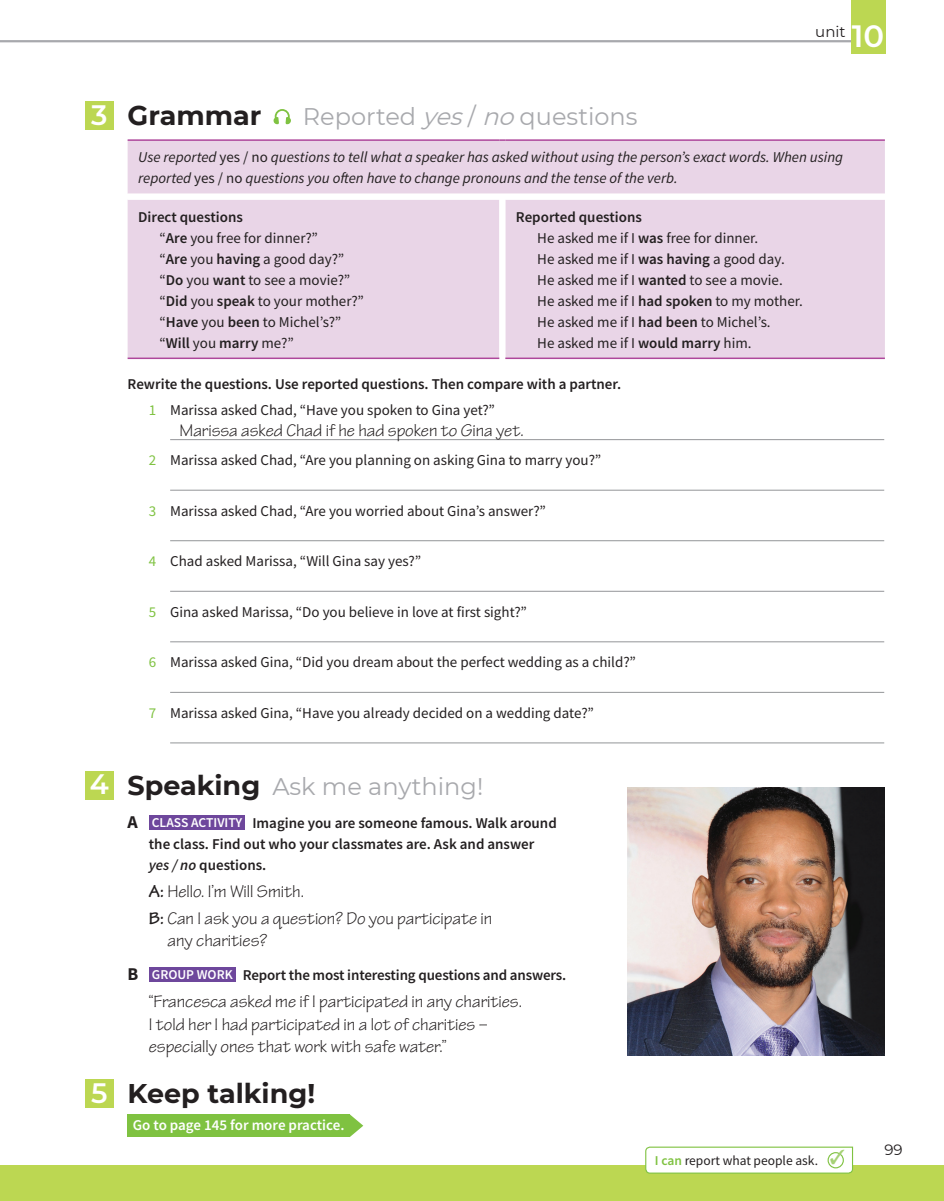
<style>
.page{position:relative;width:944px;height:1201px;background:#fff}
.page>*{position:absolute;margin:0;border:0;box-sizing:border-box;transform-origin:0 0}
.t1{font:600 30.75px "Montserrat";color:#fff}
.t2{font:700 27px "Montserrat";color:#231f20}
.t3{font:24px "Montserrat";color:#a8a9ad}
.t4{font:18px/22.5px "Tekton Pro";color:#231f20}
.t5{font:15px/21px "Source Sans Pro";color:#231f20}
.t6{font:600 15px/21px "Source Sans Pro";color:#231f20}
.t7{font:italic 15px/21px "Source Sans Pro";color:#231f20}
.t8{font:600 15px "Source Sans Pro";color:#fff}
.t9{font:15px "Montserrat";color:#231f20}
.t10{font:13.5px "Source Sans Pro";color:#231f20}
.s1{font-weight:600;font-size:28.05px;color:#fff}
.s2{font-style:italic}
.s3{font-style:normal}
.s4{font-weight:600}
.s5{font-weight:400;color:#7fc241}
.s6{font-weight:400}
.s7{color:#7fc241}
.s8{font-weight:700;font-size:27px;color:#231f20}
.s9{font-weight:700;font-size:18px}
.s10{font-size:13.5px;color:#fff}
.s11{font-weight:700}
.s12{font-weight:600;color:#7fc241}
.s13{color:#a6d176}
</style>
<div class="page">
<hr style="left:0;top:40px;width:870px;height:2px;background:#a8a9ad">
<div style="left:0;top:1165px;width:944px;height:35px;background:#bcd752"></div>
<div style="left:850px;top:0;width:35px;height:54px;background:#bcd752"></div>
<hr style="left:170px;top:439px;width:714px;height:1px;background:#939598">
<hr style="left:170px;top:489px;width:714px;height:1px;background:#939598">
<hr style="left:170px;top:540px;width:714px;height:1px;background:#939598">
<hr style="left:170px;top:590px;width:714px;height:1px;background:#939598">
<hr style="left:170px;top:641px;width:714px;height:1px;background:#939598">
<hr style="left:170px;top:691px;width:714px;height:1px;background:#939598">
<hr style="left:170px;top:742px;width:714px;height:1px;background:#939598">
<div style="left:85px;top:770px;width:28px;height:29px;background:#bcd752"></div>
<div style="left:149px;top:815px;width:96px;height:14px;background:#6e479c"></div>
<div style="left:149px;top:966px;width:86px;height:15px;background:#6e479c"></div>
<div style="left:85px;top:1079px;width:28px;height:28px;background:#bcd752"></div>
<div style="left:128px;top:1113px;width:222px;height:23px;background:#7fc241"></div>
<svg style="left:350px;top:1114px;width:13px;height:22px"></svg>
<div style="left:85px;top:101px;width:28px;height:29px;background:#bcd752"></div>
<svg style="left:273px;top:109px;width:18px;height:16px"></svg>
<svg style="left:645px;top:1146px;width:208px;height:27px"></svg>
<svg style="left:828px;top:1152px;width:15px;height:15px"></svg>
<div style="left:827px;top:1151px;width:16px;height:16px;border:1px solid #7fc241;border-radius:50%"></div>
<img style="left:627px;top:787px;width:257px;height:268px">
<div style="left:128px;top:141px;width:756px;height:53px;background:#e9d5e7"></div>
<div style="left:128px;top:200px;width:756px;height:158px;background:#e9d5e7"></div>
<hr style="left:128px;top:139px;width:371px;height:2px;background:#ae479b">
<svg style="left:499px;top:139px;width:6px;height:2px"></svg>
<hr style="left:505px;top:139px;width:379px;height:2px;background:#ae479b">
<hr style="left:128px;top:357px;width:371px;height:2px;background:#ae479b">
<hr style="left:505px;top:357px;width:379px;height:2px;background:#ae479b">
<h2 class="t2" style="left:91px;top:96px;width:172px"><span class="s1">3</span> Grammar</h2>
<h3 class="t3" style="left:303px;top:100px;width:336px">Reported <span class="s2">yes</span>/ <span class="s2">no</span>questions</h3>
<h1 class="t1" style="left:851px;top:15px;width:34px">10</h1>
<p class="t9" style="left:815px;top:21px;width:32px">unit</p>
<p class="t7" style="left:138px;top:146px;width:706px">Use reported <span class="s3">yes / no</span> questions to tell what a speaker has asked without using the person’s exact words. When using reported <span class="s3">yes / no</span> questions you often have to change pronouns and the tense of the verb.</p>
<p class="t5" style="left:159px;top:206px;width:206px;text-indent:-21px"><span class="s4">Direct questions<br></span>“<span class="s4">Are</span> you free for dinner?”<br>“<span class="s4">Are</span> you <span class="s4">having</span> a good day?” “<span class="s4">Do</span> you <span class="s4">want</span> to see a movie?” “<span class="s4">Did</span> you <span class="s4">speak</span> to your mother?” “<span class="s4">Have</span> you <span class="s4">been</span> to Michel’s?” “<span class="s4">Will</span> you <span class="s4">marry</span> me?”</p>
<p class="t5" style="left:537px;top:206px;width:267px;text-indent:-21px"><span class="s4">Reported questions<br></span>He asked me if I <span class="s4">was</span> free for dinner.<br>He asked me if I <span class="s4">was having</span> a good day.<br>He asked me if I <span class="s4">wanted</span> to see a movie.<br>He asked me if I <span class="s4">had spoken</span> to my mother.<br>He asked me if I <span class="s4">had been</span> to Michel’s.<br>He asked me if I <span class="s4">would marry</span> him.</p>
<p class="t6" style="left:149px;top:371px;width:474px;line-height:25.2px;text-indent:-21px">Rewrite the questions. Use reported questions. Then compare with a partner.<br><span class="s5">1</span> <span class="s6">Marissa asked Chad, “Have you spoken to Gina yet?”</span></p>
<p class="t5" style="left:149px;top:449px;width:454px"><span class="s7">2</span> Marissa asked Chad, “Are you planning on asking Gina to marry you?”</p>
<p class="t5" style="left:149px;top:500px;width:398px"><span class="s7">3</span> Marissa asked Chad, “Are you worried about Gina’s answer?”</p>
<p class="t5" style="left:149px;top:550px;width:274px"><span class="s7">4</span> Chad asked Marissa, “Will Gina say yes?”</p>
<p class="t5" style="left:149px;top:601px;width:379px"><span class="s7">5</span> Gina asked Marissa, “Do you believe in love at first sight?”</p>
<p class="t5" style="left:149px;top:651px;width:488px"><span class="s7">6</span> Marissa asked Gina, “Did you dream about the perfect wedding as a child?”</p>
<p class="t5" style="left:149px;top:702px;width:446px"><span class="s7">7</span> Marissa asked Gina, “Have you already decided on a wedding date?”</p>
<p class="t4" style="left:179px;top:419px;width:346px">Marissa asked Chad if he had spoken to Gina yet.</p>
<h3 class="t3" style="left:90px;top:769px;width:395px"><span class="s1">4</span> <span class="s8">Speaking</span> Ask me anything!</h3>
<p class="t6" style="left:149px;top:812px;width:409px;text-indent:-21px"><span class="s9">A</span> <span class="s10">CLASS ACTIVITY</span> Imagine you are someone famous. Walk around the class. Find out who your classmates are. Ask and answer <span class="s2">yes / no</span> questions.</p>
<p class="t4" style="left:149px;top:878px;width:345px;line-height:26.7px"><span class="s11">A:</span> Hello. I’m Will Smith.<br><span class="s11">B:</span> Can I ask you a question? Do you participate in</p>
<p class="t4" style="left:167px;top:929px;width:101px">any charities?</p>
<p class="t6" style="left:128px;top:964px;width:440px"><span class="s9">B</span> <span class="s10">GROUP WORK</span> Report the most interesting questions and answers.</p>
<p class="t4" style="left:149px;top:990px;width:374px">“Francesca asked me if I participated in any charities.<br>I told her I had participated in a lot of charities – especially ones that work with safe water.”</p>
<h2 class="t2" style="left:91px;top:1073px;width:226px"><span class="s1">5</span> Keep talking!</h2>
<p class="t8" style="left:133px;top:1114px;width:213px">Go to page 145 for more practice.</p>
<p class="t10" style="left:655px;top:1151px;width:192px"><span class="s12">I can</span> report what people ask. <span class="s13">✓</span></p>
<p class="t9" style="left:884px;top:1139px;width:20px">99</p>
</div>
